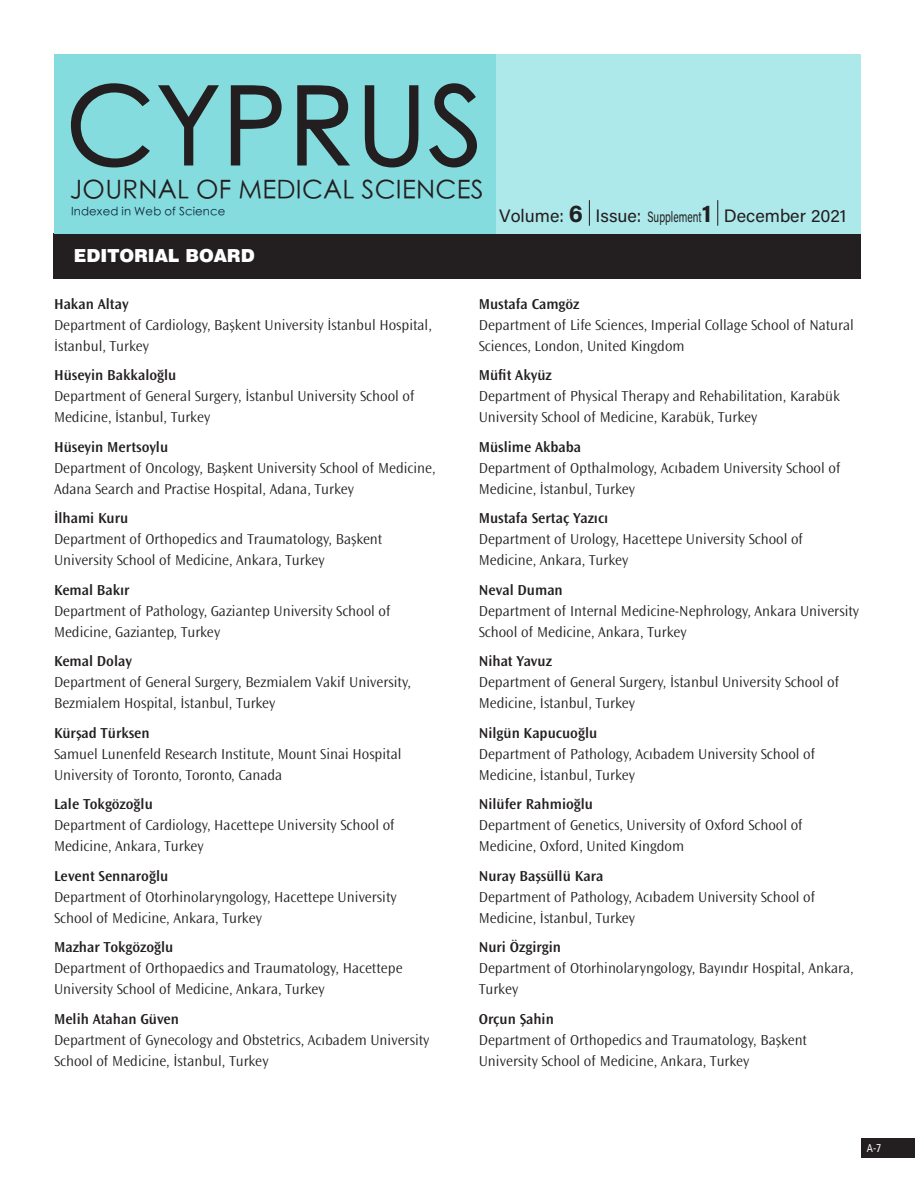
<style>
.page{position:relative;width:915px;height:1191px;background:#fff}
.page>*{position:absolute;margin:0;border:0;box-sizing:border-box;transform-origin:0 0}
.t1{font:500 109.5px "ST Heiti SC";letter-spacing:.01em;color:#231f20}
.t2{font:300 25.8px "ST Heiti SC";letter-spacing:.01em;color:#231f20}
.t3{font:18px "Acumin Pro";color:#231f20}
.t4{font:18px "Swiss Black Tr";color:#fff}
.t5{font:300 15px/21px "Ocean Sans Std";color:#231f20}
.t6{font:600 15px "Ocean Sans Std";color:#231f20}
.t7{font:300 11.7px "ST Heiti SC";letter-spacing:.01em;color:#0d293d}
.t8{font:condensed 11.25px "Frutiger LT Std";color:#fff;scale:.95 1}
.s1{font-weight:700;font-size:24.45px}
.s2{font-size:15px}
</style>
<div class="page">
<div style="left:860px;top:1137px;width:54px;height:20px;background:#231f20"></div>
<div style="left:54px;top:233px;width:806px;height:45px;background:#231f20"></div>
<div style="left:457px;top:54px;width:403px;height:179px;background:#ade8ea"></div>
<div style="left:54px;top:54px;width:441px;height:179px;background:#85dcdf"></div>
<svg style="left:588px;top:200px;width:1px;height:26px"></svg>
<svg style="left:717px;top:200px;width:1px;height:26px"></svg>
<h1 class="t1" style="left:66px;top:72px;width:419px">CYPRUS</h1>
<p class="t7" style="left:71px;top:201px;width:156px">Indexed in Web of Science</p>
<p class="t3" style="left:499px;top:203px;width:348px">Volume: <span class="s1">6</span> Issue: <span class="s2">Supplement</span><span class="s1">1</span> December 2021</p>
<p class="t4" style="left:74px;top:245px;width:182px">EDITORIAL BOARD</p>
<p class="t6" style="left:54px;top:295px;width:76px">Hakan Altay</p>
<p class="t5" style="left:54px;top:314px;width:379px">Department of Cardiology, Başkent University İstanbul Hospital,<br>İstanbul, Turkey</p>
<p class="t6" style="left:54px;top:367px;width:124px">Hüseyin Bakkaloğlu</p>
<p class="t5" style="left:54px;top:386px;width:361px">Department of General Surgery, İstanbul University School of<br>Medicine, İstanbul, Turkey</p>
<p class="t6" style="left:54px;top:438px;width:116px">Hüseyin Mertsoylu</p>
<p class="t5" style="left:54px;top:457px;width:383px">Department of Oncology, Başkent University School of Medicine,<br>Adana Search and Practise Hospital, Adana, Turkey</p>
<p class="t6" style="left:54px;top:510px;width:76px">İlhami Kuru</p>
<p class="t5" style="left:54px;top:529px;width:330px">Department of Orthopedics and Traumatology, Başkent<br>University School of Medicine, Ankara, Turkey</p>
<p class="t6" style="left:54px;top:581px;width:77px">Kemal Bakır</p>
<p class="t5" style="left:54px;top:600px;width:338px">Department of Pathology, Gaziantep University School of<br>Medicine, Gaziantep, Turkey</p>
<p class="t6" style="left:54px;top:653px;width:79px">Kemal Dolay</p>
<p class="t5" style="left:54px;top:672px;width:358px">Department of General Surgery, Bezmialem Vakif University,<br>Bezmialem Hospital, İstanbul, Turkey</p>
<p class="t6" style="left:54px;top:724px;width:97px">Kürşad Türksen</p>
<p class="t5" style="left:54px;top:743px;width:349px">Samuel Lunenfeld Research Institute, Mount Sinai Hospital<br>University of Toronto, Toronto, Canada</p>
<p class="t6" style="left:54px;top:796px;width:100px">Lale Tokgözoğlu</p>
<p class="t5" style="left:54px;top:815px;width:342px">Department of Cardiology, Hacettepe University School of<br>Medicine, Ankara, Turkey</p>
<p class="t6" style="left:54px;top:867px;width:116px">Levent Sennaroğlu</p>
<p class="t5" style="left:54px;top:886px;width:344px">Department of Otorhinolaryngology, Hacettepe University<br>School of Medicine, Ankara, Turkey</p>
<p class="t6" style="left:54px;top:939px;width:121px">Mazhar Tokgözoğlu</p>
<p class="t5" style="left:54px;top:958px;width:350px">Department of Orthopaedics and Traumatology, Hacettepe<br>University School of Medicine, Ankara, Turkey</p>
<p class="t6" style="left:54px;top:1010px;width:126px">Melih Atahan Güven</p>
<p class="t5" style="left:54px;top:1029px;width:377px">Department of Gynecology and Obstetrics, Acıbadem University<br>School of Medicine, İstanbul, Turkey</p>
<h2 class="t2" style="left:70px;top:168px;width:415px">JOURNAL OF MEDICAL SCIENCES</h2>
<p class="t6" style="left:478px;top:295px;width:102px">Mustafa Camgöz</p>
<p class="t5" style="left:478px;top:314px;width:376px">Department of Life Sciences, Imperial Collage School of Natural<br>Sciences, London, United Kingdom</p>
<p class="t6" style="left:478px;top:367px;width:75px">Müfit Akyüz</p>
<p class="t5" style="left:478px;top:386px;width:362px">Department of Physical Therapy and Rehabilitation, Karabük<br>University School of Medicine, Karabük, Turkey</p>
<p class="t6" style="left:478px;top:438px;width:104px">Müslime Akbaba</p>
<p class="t5" style="left:478px;top:457px;width:363px">Department of Opthalmology, Acıbadem University School of<br>Medicine, İstanbul, Turkey</p>
<p class="t6" style="left:478px;top:510px;width:131px">Mustafa Sertaç Yazıcı</p>
<p class="t5" style="left:478px;top:529px;width:325px">Department of Urology, Hacettepe University School of<br>Medicine, Ankara, Turkey</p>
<p class="t6" style="left:478px;top:581px;width:85px">Neval Duman</p>
<p class="t5" style="left:478px;top:600px;width:382px">Department of Internal Medicine-Nephrology, Ankara University<br>School of Medicine, Ankara, Turkey</p>
<p class="t6" style="left:478px;top:653px;width:75px">Nihat Yavuz</p>
<p class="t5" style="left:478px;top:672px;width:361px">Department of General Surgery, İstanbul University School of<br>Medicine, İstanbul, Turkey</p>
<p class="t6" style="left:478px;top:724px;width:120px">Nilgün Kapucuoğlu</p>
<p class="t5" style="left:478px;top:743px;width:337px">Department of Pathology, Acıbadem University School of<br>Medicine, İstanbul, Turkey</p>
<p class="t6" style="left:478px;top:796px;width:116px">Nilüfer Rahmioğlu</p>
<p class="t5" style="left:478px;top:815px;width:325px">Department of Genetics, University of Oxford School of<br>Medicine, Oxford, United Kingdom</p>
<p class="t6" style="left:478px;top:867px;width:126px">Nuray Başsüllü Kara</p>
<p class="t5" style="left:478px;top:886px;width:337px">Department of Pathology, Acıbadem University School of<br>Medicine, İstanbul, Turkey</p>
<p class="t6" style="left:478px;top:939px;width:84px">Nuri Özgirgin</p>
<p class="t5" style="left:478px;top:958px;width:376px">Department of Otorhinolaryngology, Bayındır Hospital, Ankara,<br>Turkey</p>
<p class="t6" style="left:478px;top:1010px;width:77px">Orçun Şahin</p>
<p class="t5" style="left:478px;top:1029px;width:330px">Department of Orthopedics and Traumatology, Başkent<br>University School of Medicine, Ankara, Turkey</p>
<p class="t8" style="left:866px;top:1141px;width:17px">A-7</p>
</div>
